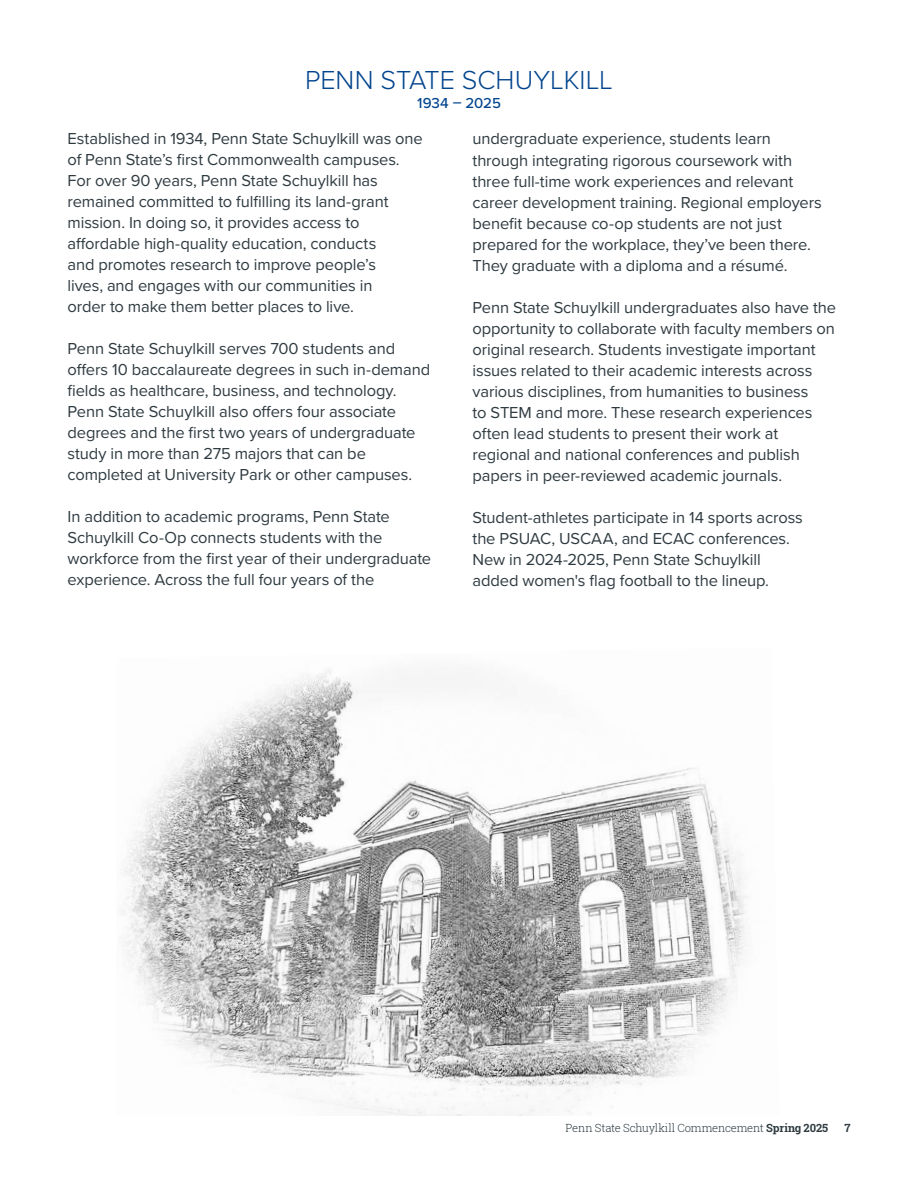
<style>
.page{position:relative;width:918px;height:1188px;background:#fff}
.page>*{position:absolute;margin:0;border:0;box-sizing:border-box;transform-origin:0 0}
.Headings{font:300 27px "Proxima Nova";letter-spacing:-.005em;color:#02448d}
.Body{font:16.5px/21px "Proxima Nova";letter-spacing:-.005em;color:#2f3b41}
.sub-headings{font:500 15px "Proxima Nova";letter-spacing:-.005em;color:#02448d}
.t1{font:300 11.25px "Roboto Slab";letter-spacing:-.015em;color:#2f3b41}
.t2{font:700 11.25px "Roboto Slab";color:#2f3b41}
.s1{font-weight:700}
</style>
<div class="page">
<img style="left:121px;top:669px;width:627px;height:447px">
<p class="Headings" style="left:305px;top:60px;width:309px">PENN STATE SCHUYLKILL</p>
<p class="sub-headings" style="left:417px;top:92px;width:85px">1934 – 2025</p>
<p class="Body" style="left:68px;top:128px;width:357px">Established in 1934, Penn State Schuylkill was one of Penn State’s first Commonwealth campuses.<br>For over 90 years, Penn State Schuylkill has remained committed to fulfilling its land-grant mission. In doing so, it provides access to affordable high-quality education, conducts<br>and promotes research to improve people’s<br>lives, and engages with our communities in<br>order to make them better places to live.</p>
<p class="Body" style="left:68px;top:338px;width:364px">Penn State Schuylkill serves 700 students and offers 10 baccalaureate degrees in such in-demand fields as healthcare, business, and technology.<br>Penn State Schuylkill also offers four associate degrees and the first two years of undergraduate study in more than 275 majors that can be completed at University Park or other campuses.</p>
<p class="Body" style="left:68px;top:506px;width:365px">In addition to academic programs, Penn State Schuylkill Co-Op connects students with the workforce from the first year of their undergraduate experience. Across the full four years of the</p>
<p class="Body" style="left:472px;top:128px;width:351px">undergraduate experience, students learn through integrating rigorous coursework with three full-time work experiences and relevant career development training. Regional employers benefit because co-op students are not just prepared for the workplace, they’ve been there.<br>They graduate with a diploma and a résumé.</p>
<p class="Body" style="left:472px;top:296px;width:365px">Penn State Schuylkill undergraduates also have the opportunity to collaborate with faculty members on original research. Students investigate important issues related to their academic interests across various disciplines, from humanities to business<br>to STEM and more. These research experiences often lead students to present their work at regional and national conferences and publish papers in peer-reviewed academic journals.</p>
<p class="Body" style="left:472px;top:506px;width:332px">Student-athletes participate in 14 sports across the PSUAC, USCAA, and ECAC conferences.<br>New in 2024-2025, Penn State Schuylkill added women's flag football to the lineup.</p>
<p class="t1" style="left:565px;top:1120px;width:264px">Penn State Schuylkill Commencement <span class="s1">Spring 2025</span></p>
<p class="t2" style="left:844px;top:1120px;width:8px">7</p>
</div>
